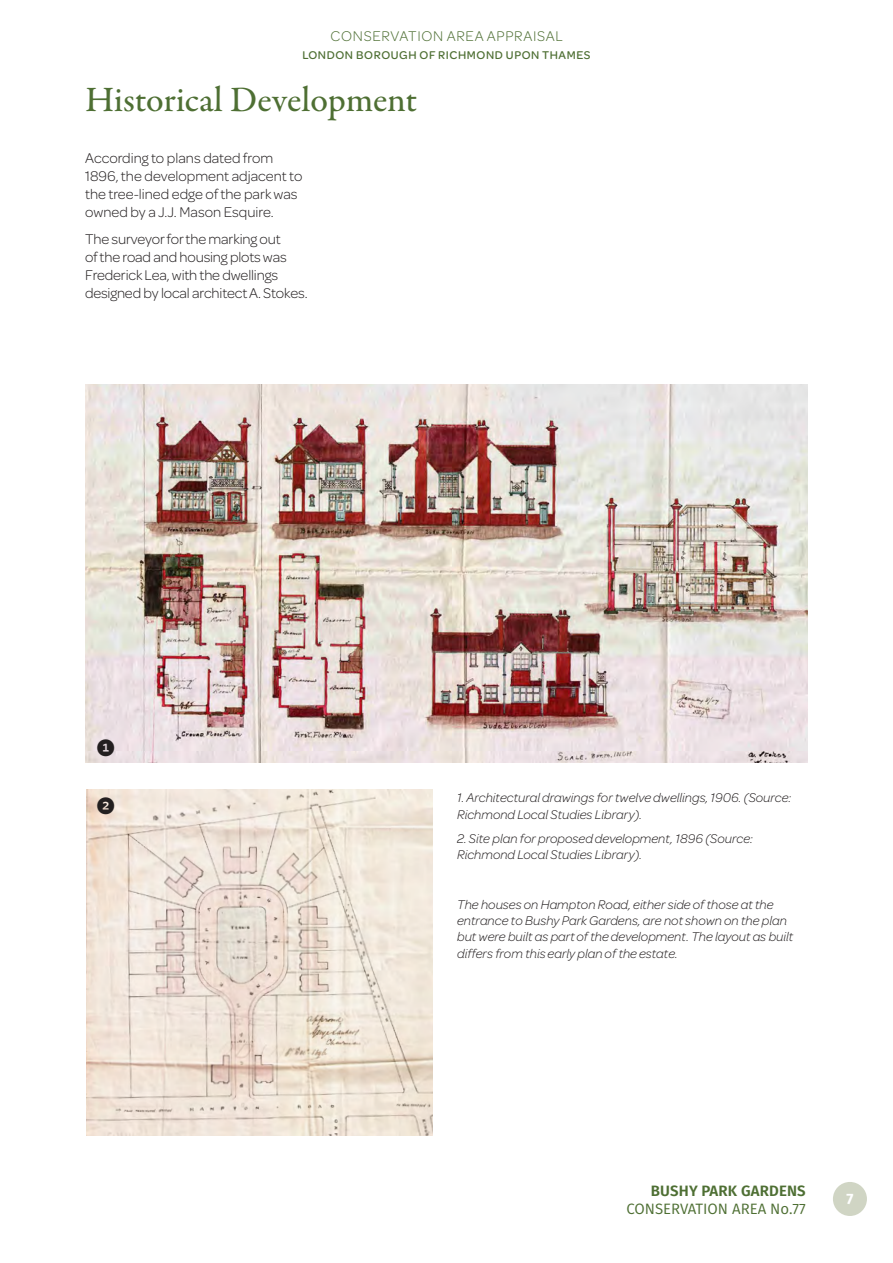
<style>
.page{position:relative;width:893px;height:1263px;background:#fff}
.page>*{position:absolute;margin:0;border:0;box-sizing:border-box;transform-origin:0 0}
.t1{font:500 36px "Garamond Premr Pro";letter-spacing:-.005em;color:#4e6f33}
.t2{font:18px "Whitney Index Black Rd Bd";color:#231f20}
.P1{font:300 15px/18px "Omnes";letter-spacing:-.01em;color:#231f20}
.t3{font:300 15px "Omnes";letter-spacing:.05em;color:#4e6f33}
.t4{font:15px "Fira Sans";color:#4e6f33}
.t5{font:600 15px "Fira Sans";letter-spacing:.01em;color:#4e6f33}
.t6{font:700 15px "Fira Sans";color:#fff}
.P1_Caption{font:italic 300 13.5px/16.2px "Omnes";color:#231f20}
.t7{font:500 12px "Omnes";letter-spacing:.05em;color:#4e6f33}
</style>
<div class="page">
<div style="left:833px;top:1182px;width:34px;height:34px;background:#d0d5c4;border-radius:50%"></div>
<img style="left:86px;top:789px;width:347px;height:347px">
<img style="left:85px;top:384px;width:723px;height:378px">
<p class="t3" style="left:330px;top:26px;width:234px">CONSERVATION AREA APPRAISAL</p>
<p class="t7" style="left:302px;top:46px;width:290px">LONDON BOROUGH OF RICHMOND UPON THAMES</p>
<h1 class="t1" style="left:85px;top:78px;width:334px">Historical Development</h1>
<p class="P1" style="left:85px;top:148px;width:219px">According to plans dated from<br>1896, the development adjacent to the tree-lined edge of the park was owned by a J.J. Mason Esquire.</p>
<p class="P1" style="left:85px;top:229px;width:224px">The surveyor for the marking out<br>of the road and housing plots was Frederick Lea, with the dwellings designed by local architect A. Stokes.</p>
<p class="t2" style="left:97px;top:737px;width:19px">1</p>
<p class="t2" style="left:97px;top:795px;width:19px">2</p>
<p class="P1_Caption" style="left:457px;top:789px;width:336px">1. Architectural drawings for twelve dwellings, 1906. (Source:<br>Richmond Local Studies Library).</p>
<p class="P1_Caption" style="left:457px;top:830px;width:297px">2. Site plan for proposed development, 1896 (Source:<br>Richmond Local Studies Library).</p>
<p class="P1_Caption" style="left:457px;top:896px;width:338px">The houses on Hampton Road, either side of those at the entrance to Bushy Park Gardens, are not shown on the plan but were built as part of the development. The layout as built differs from this early plan of the estate.</p>
<p class="t5" style="left:651px;top:1180px;width:156px">BUSHY PARK GARDENS</p>
<p class="t4" style="left:626px;top:1198px;width:181px">CONSERVATION AREA No.77</p>
<p class="t6" style="left:846px;top:1188px;width:9px">7</p>
</div>
